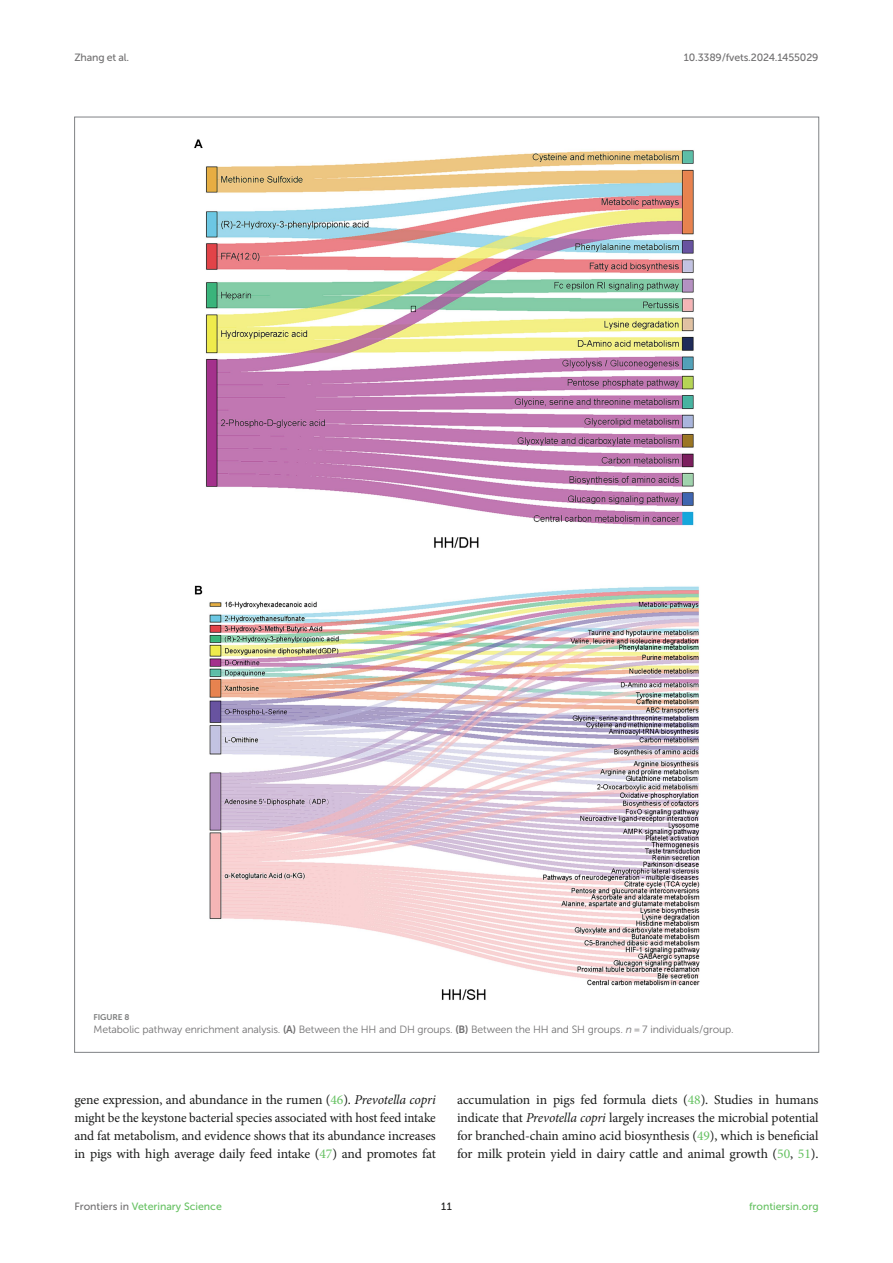
<style>
.page{position:relative;width:893px;height:1263px;background:#fff}
.page>*{position:absolute;margin:0;border:0;box-sizing:border-box;transform-origin:0 0}
.TEXT{font:13.5px/18px "Minion Pro";letter-spacing:-.01em;color:#1b1c1b;text-align:justify}
.FIG_LEG{font:10.5px "Museo Sans 300";letter-spacing:-.01em;color:#706f70}
.t1{font:10.5px "Museo Sans 500";color:#65c161}
.t2{font:10.5px "Museo Sans 500";letter-spacing:-.015em;color:#706f70}
.t3{font:10.5px "Museo Sans 500";color:#1b1c1b}
.FIG_HD{font:8.25px "Museo Sans 700";letter-spacing:-.01em;color:#7e7f7f}
.s1{font-family:"Museo Sans 700"}
.s2{font-style:italic}
.s3{color:#65c161}
.s4{color:#706f70}
</style>
<div class="page">
<img style="left:194px;top:139px;width:506px;height:861px">
<p class="t2" style="left:74px;top:51px;width:56px">Zhang et al.</p>
<p class="t2" style="left:684px;top:51px;width:136px">10.3389/fvets.2024.1455029</p>
<p class="FIG_HD" style="left:94px;top:1012px;width:37px">FIGURE 8</p>
<p class="FIG_LEG" style="left:94px;top:1024px;width:642px">Metabolic pathway enrichment analysis. <span class="s1">(A)</span> Between the HH and DH groups. <span class="s1">(B)</span> Between the HH and SH groups. <span class="s2">n</span> = 7 individuals/group.</p>
<p class="TEXT" style="left:74px;top:1091px;width:363px">gene expression, and abundance in the rumen (<span class="s3">46</span>). <span class="s2">Prevotella copri </span>might be the keystone bacterial species associated with host feed intake and fat metabolism, and evidence shows that its abundance increases in pigs with high average daily feed intake (<span class="s3">47</span>) and promotes fat</p>
<p class="TEXT" style="left:457px;top:1091px;width:363px">accumulation in pigs fed formula diets (<span class="s3">48</span>). Studies in humans indicate that <span class="s2">Prevotella copri</span> largely increases the microbial potential for branched-chain amino acid biosynthesis (<span class="s3">49</span>), which is beneficial for milk protein yield in dairy cattle and animal growth (<span class="s3">50</span>, <span class="s3">51</span>).</p>
<p class="t1" style="left:74px;top:1200px;width:149px"><span class="s4">Frontiers in</span> Veterinary Science</p>
<p class="t3" style="left:441px;top:1200px;width:12px">11</p>
<p class="t1" style="left:749px;top:1200px;width:71px">frontiersin.org</p>
</div>
